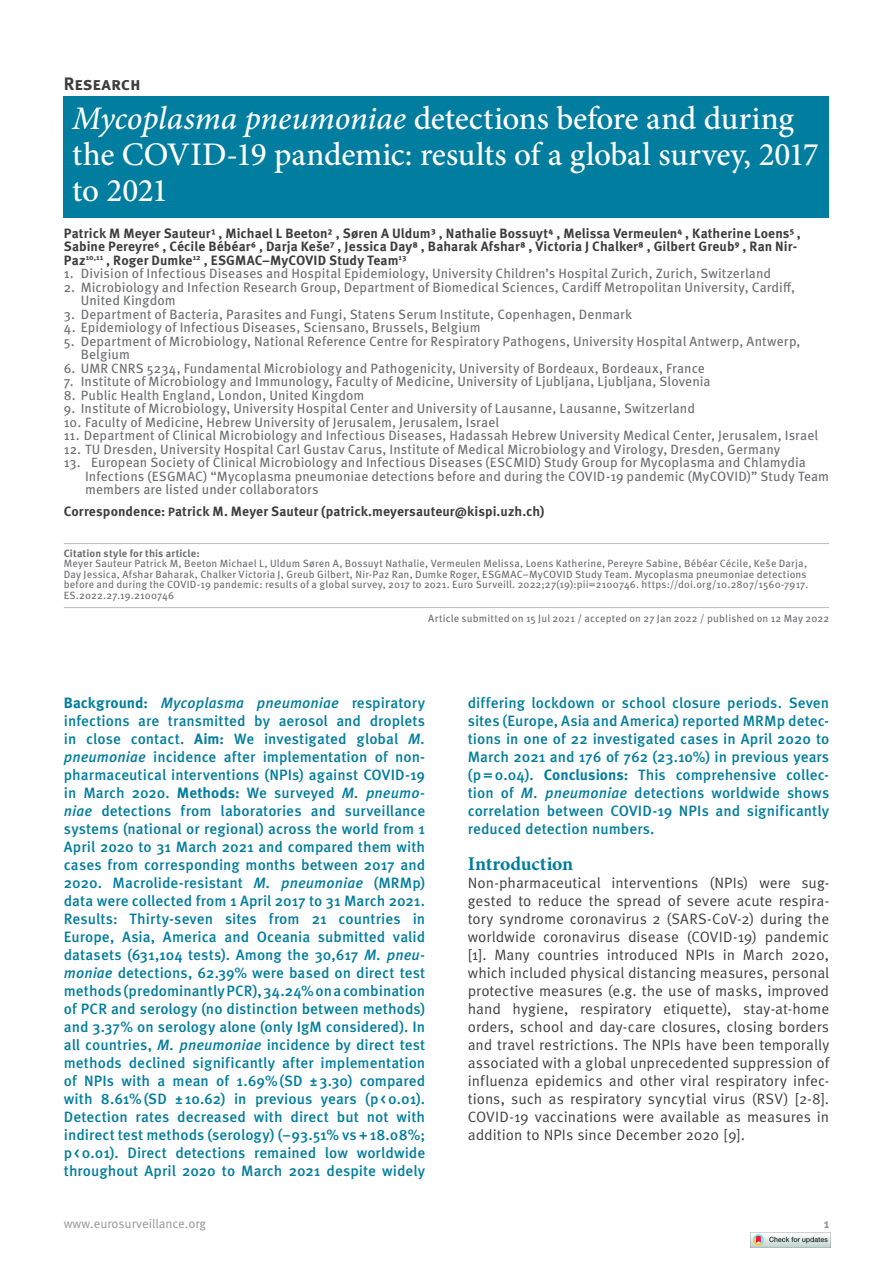
<style>
.page{position:relative;width:893px;height:1263px;background:#fff}
.page>*{position:absolute;margin:0;border:0;box-sizing:border-box;transform-origin:0 0}
.t1{font:500 33px/36px "Minion Pro";letter-spacing:-.01em;color:#fff}
.t2{font:700 19.5px "Minion Pro";letter-spacing:-.005em;color:#007d9f}
.t3{font:700 18px "Meta Pro";letter-spacing:-.005em;color:#3e3e3f}
.t4{font:500 15px/18px "Meta Pro";letter-spacing:.005em;color:#007d9f;text-align:justify}
.t5{font:15px/18px "Meta Pro";color:#3e3e3f;text-align:justify}
.t6{font:13.5px/13.5px "Meta Pro";letter-spacing:.005em;color:#6c6d70}
.t7{font:700 13.5px/13.5px "Meta Pro";letter-spacing:.005em;color:#3e3e3f}
.t8{font:12.75px "Meta Pro";color:#939598}
.t9{font:700 12.75px "Meta Pro";color:#939598}
.t10{font:10.5px/10.5px "Meta Pro";letter-spacing:.015em;color:#6c6d70}
.t11{font:700 10.5px "Meta Pro";letter-spacing:.015em;color:#6c6d70}
.s1{font-style:italic}
.s2{font-size:12px}
.s3{font-weight:700}
</style>
<div class="page">
<hr style="left:64px;top:543px;width:765px;height:1px;background:#bcbdc0">
<hr style="left:64px;top:607px;width:765px;height:1px;background:#bcbdc0">
<div style="left:64px;top:96px;width:765px;height:122px;background:#007d9f"></div>
<img style="left:750px;top:1232px;width:80px;height:16px">
<p class="t3" style="left:64px;top:72px;width:79px">Research</p>
<h1 class="t1" style="left:72px;top:100px;width:748px"><span class="s1">Mycoplasma pneumoniae</span> detections before and during the COVID-19 pandemic: results of a global survey, 2017 to 2021</h1>
<p class="t7" style="left:64px;top:227px;width:739px">Patrick M Meyer Sauteur¹ , Michael L Beeton² , Søren A Uldum³ , Nathalie Bossuyt⁴ , Melissa Vermeulen⁴ , Katherine Loens⁵ ,<br>Sabine Pereyre⁶ , Cécile Bébéar⁶ , Darja Keše⁷ , Jessica Day⁸ , Baharak Afshar⁸ , Victoria J Chalker⁸ , Gilbert Greub⁹ , Ran Nir-<br>Paz<sup>10,11</sup> , Roger Dumke<sup>12</sup> , ESGMAC–MyCOVID Study Team<sup>13</sup></p>
<p class="t6" style="left:64px;top:267px;width:709px">1. Division of Infectious Diseases and Hospital Epidemiology, University Children’s Hospital Zurich, Zurich, Switzerland</p>
<p class="t6" style="left:81px;top:281px;width:716px;text-indent:-17px">2. Microbiology and Infection Research Group, Department of Biomedical Sciences, Cardiff Metropolitan University, Cardiff,<br>United Kingdom</p>
<p class="t6" style="left:64px;top:308px;width:570px">3. Department of Bacteria, Parasites and Fungi, Statens Serum Institute, Copenhagen, Denmark</p>
<p class="t6" style="left:64px;top:321px;width:418px">4. Epidemiology of Infectious Diseases, Sciensano, Brussels, Belgium</p>
<p class="t6" style="left:81px;top:335px;width:721px;text-indent:-17px">5. Department of Microbiology, National Reference Centre for Respiratory Pathogens, University Hospital Antwerp, Antwerp,<br>Belgium</p>
<p class="t6" style="left:64px;top:362px;width:643px">6. UMR CNRS 5234, Fundamental Microbiology and Pathogenicity, University of Bordeaux, Bordeaux, France</p>
<p class="t6" style="left:64px;top:375px;width:648px">7. Institute of Microbiology and Immunology, Faculty of Medicine, University of Ljubljana, Ljubljana, Slovenia</p>
<p class="t6" style="left:64px;top:389px;width:302px">8. Public Health England, London, United Kingdom</p>
<p class="t6" style="left:64px;top:402px;width:633px">9. Institute of Microbiology, University Hospital Center and University of Lausanne, Lausanne, Switzerland</p>
<p class="t6" style="left:64px;top:416px;width:437px">10. Faculty of Medicine, Hebrew University of Jerusalem, Jerusalem, Israel</p>
<p class="t6" style="left:64px;top:429px;width:756px">11. Department of Clinical Microbiology and Infectious Diseases, Hadassah Hebrew University Medical Center, Jerusalem, Israel</p>
<p class="t6" style="left:64px;top:443px;width:718px">12. TU Dresden, University Hospital Carl Gustav Carus, Institute of Medical Microbiology and Virology, Dresden, Germany</p>
<p class="t6" style="left:85px;top:456px;width:746px;text-indent:-21px">13. European Society of Clinical Microbiology and Infectious Diseases (ESCMID) Study Group for Mycoplasma and Chlamydia<br>Infections (ESGMAC) “Mycoplasma pneumoniae detections before and during the COVID-19 pandemic (MyCOVID)” Study Team members are listed under collaborators</p>
<p class="t7" style="left:64px;top:505px;width:482px">Correspondence: <span class="s2">P</span>atrick M. Meyer Sauteur (patrick.meyersauteur@kispi.uzh.ch)</p>
<p class="t11" style="left:64px;top:546px;width:137px">Citation style for this article:</p>
<p class="t10" style="left:64px;top:559px;width:746px">Meyer Sauteur Patrick M, Beeton Michael L, Uldum Søren A, Bossuyt Nathalie, Vermeulen Melissa, Loens Katherine, Pereyre Sabine, Bébéar Cécile, Keše Darja, Day Jessica, Afshar Baharak, Chalker Victoria J, Greub Gilbert, Nir-Paz Ran, Dumke Roger, ESGMAC–MyCOVID Study Team. Mycoplasma pneumoniae detections before and during the COVID-19 pandemic: results of a global survey, 2017 to 2021. Euro Surveill. 2022;27(19):pii=2100746. https://doi.org/10.2807/1560-7917.<br>ES.2022.27.19.2100746</p>
<p class="t10" style="left:428px;top:613px;width:402px">Article submitted on 15 Jul 2021 / accepted on 27 Jan 2022 / published on 12 May 2022</p>
<p class="t4" style="left:64px;top:694px;width:363px"><span class="s3">Background:</span> <span class="s1">Mycoplasma pneumoniae</span> respiratory infections are transmitted by aerosol and droplets in close contact. <span class="s3">Aim:</span> We investigated global <span class="s1">M. pneumoniae</span> incidence after implementation of non&shy;pharmaceutical interventions (NPIs) against COVID-19 in March 2020. <span class="s3">Methods:</span> We surveyed <span class="s1">M. pneumo&shy;niae</span> detections from laboratories and surveillance systems (national or regional) across the world from 1<br>April 2020 to 31 March 2021 and compared them with cases from corresponding months between 2017 and 2020. Macrolide-resistant <span class="s1">M. pneumoniae</span> (MRMp) data were collected from 1 April 2017 to 31 March 2021.<br>Results: Thirty-seven sites from 21 countries in Europe, Asia, America and Oceania submitted valid datasets (631,104 tests). Among the 30,617 <span class="s1">M. pneu&shy;moniae</span> detections, 62.39% were based on direct test methods (predominantly PCR), 34.24% on a combination of PCR and serology (no distinction between methods) and 3.37% on serology alone (only IgM considered). In all countries, <span class="s1">M. pneumoniae</span> incidence by direct test methods declined significantly after implementation of NPIs with a mean of 1.69%(SD ±3.30) compared with 8.61%(SD ±10.62) in previous years (p&lt;0.01).<br>Detection rates decreased with direct but not with indirect test methods (serology) (–93.51% vs+18.08%; p&lt;0.01). Direct detections remained low worldwide throughout April 2020 to March 2021 despite widely</p>
<p class="t4" style="left:468px;top:694px;width:363px">differing lockdown or school closure periods. Seven sites (Europe, Asia and America) reported MRMp detec&shy;tions in one of 22 investigated cases in April 2020 to March 2021 and 176 of 762 (23.10%) in previous years (p=0.04). <span class="s3">Conclusions:</span> This comprehensive collec&shy;tion of <span class="s1">M. pneumoniae</span> detections worldwide shows correlation between COVID-19 NPIs and significantly reduced detection numbers.</p>
<h2 class="t2" style="left:468px;top:850px;width:107px">Introduction</h2>
<p class="t5" style="left:468px;top:874px;width:363px">Non-pharmaceutical interventions (NPIs) were sug&shy;gested to reduce the spread of severe acute respira&shy;tory syndrome coronavirus 2 (SARS-CoV-2) during the worldwide coronavirus disease (COVID-19) pandemic [1]. Many countries introduced NPIs in March 2020, which included physical distancing measures, personal protective measures (e.g. the use of masks, improved hand hygiene, respiratory etiquette), stay-at-home orders, school and day-care closures, closing borders and travel restrictions. The NPIs have been temporally associated with a global unprecedented suppression of influenza epidemics and other viral respiratory infec&shy;tions, such as respiratory syncytial virus (RSV) [2-8].<br>COVID-19 vaccinations were available as measures in addition to NPIs since December 2020 [9].</p>
<p class="t8" style="left:64px;top:1215px;width:144px">www.eurosurveillance.org</p>
<p class="t9" style="left:824px;top:1215px;width:7px">1</p>
</div>
